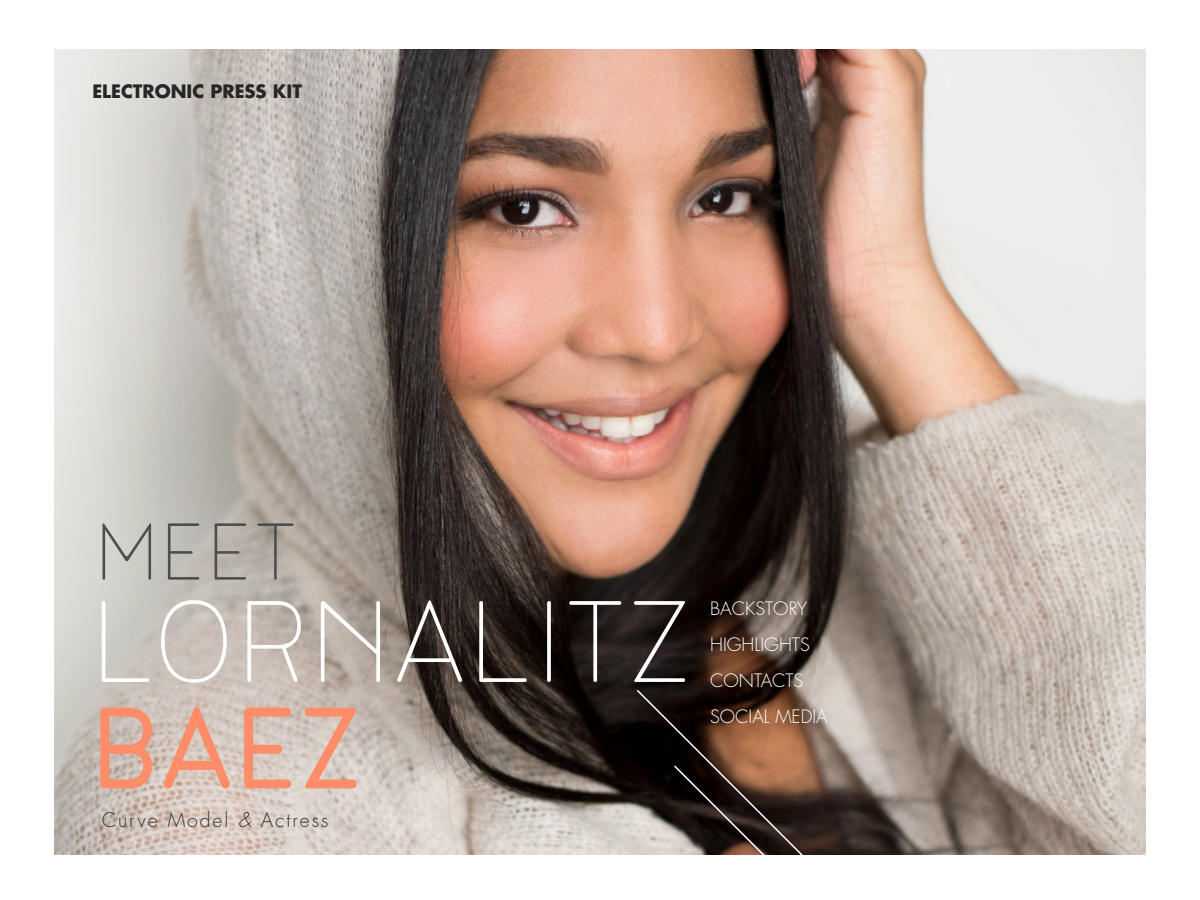
<style>
.page{position:relative;width:1200px;height:900px;background:#fff}
.page>*{position:absolute;margin:0;border:0;box-sizing:border-box;transform-origin:0 0}
.t1{font:200 142.2px "Noyh Slim R";color:#fff}
.t2{font:300 142.2px "Noyh Slim R";color:#ff8d6a}
.t3{font:200 99px "Noyh Slim R";color:#4d4d4d}
.t4{font:300 19.5px "Futura Std";letter-spacing:.1em;color:#333}
.t5{font:300 18px "Futura Std";color:#fff}
.t6{font:700 18px "Futura Std";color:#262626}
.s1{font-style:italic}
</style>
<div class="page">
<img style="left:54px;top:50px;width:1092px;height:804px">
<svg style="left:635px;top:688px;width:237px;height:167px;background:#59463c"></svg>
<p class="t6" style="left:92px;top:79px;width:211px">ELECTRONIC PRESS KIT</p>
<p class="t3" style="left:94px;top:497px;width:205px">MEET</p>
<p class="t1" style="left:90px;top:564px;width:603px">LORNALITZ</p>
<p class="t2" style="left:90px;top:670px;width:274px">BAEZ</p>
<p class="t4" style="left:102px;top:808px;width:228px">Curve Model <span class="s1">&amp;</span> Actress</p>
<p class="t5" style="left:710px;top:598px;width:99px">BACKSTORY</p>
<p class="t5" style="left:710px;top:634px;width:101px">HIGHLIGHTS</p>
<p class="t5" style="left:710px;top:670px;width:95px">CONTACTS</p>
<p class="t5" style="left:710px;top:706px;width:119px">SOCIAL MEDIA</p>
</div>
